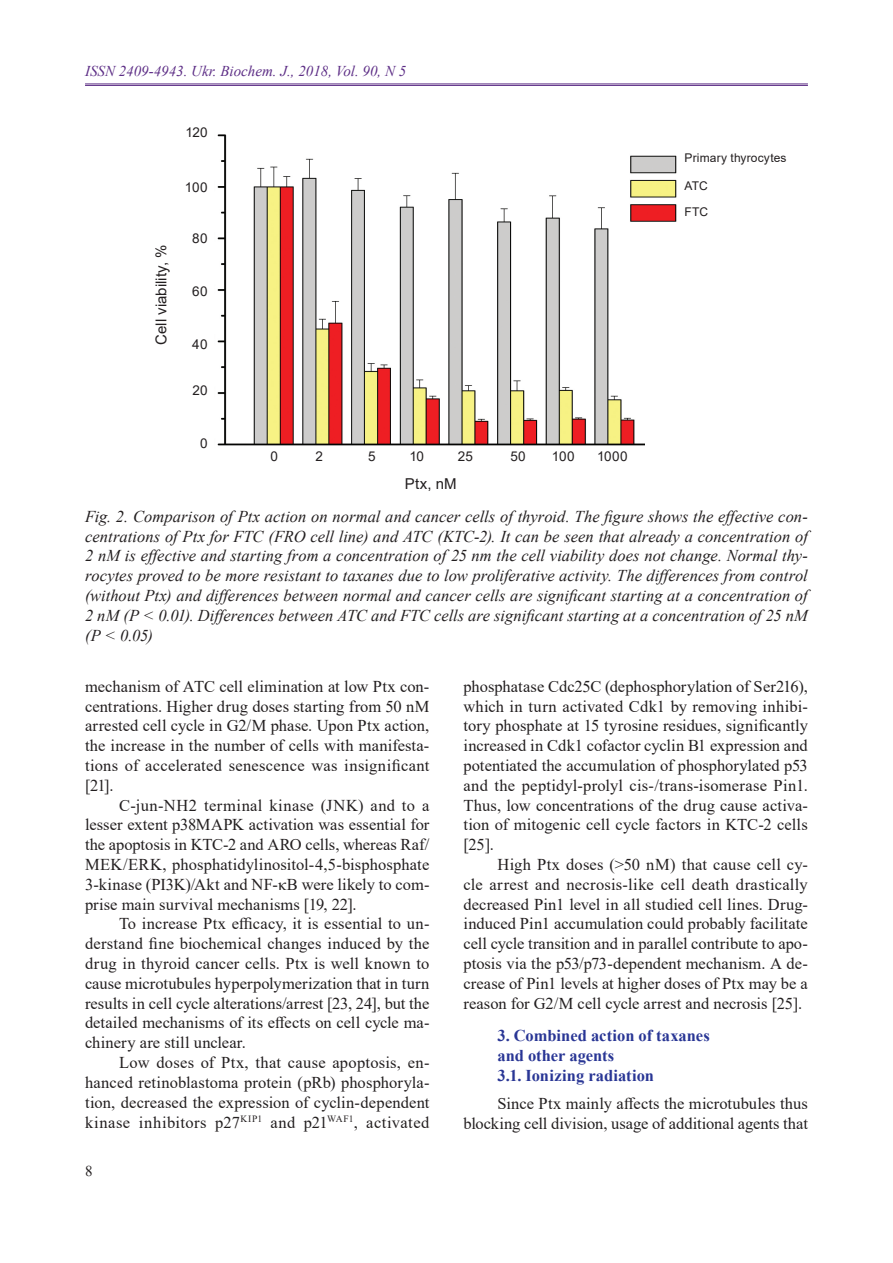
<style>
.page{position:relative;width:893px;height:1263px;background:#fff}
.page>*{position:absolute;margin:0;border:0;box-sizing:border-box;transform-origin:0 0}
.t1{font:16.5px/19.8px "Times New Roman";letter-spacing:.005em;color:#231f20;text-align:justify}
.t2{font:italic 16.5px/19.8px "Times New Roman";color:#231f20;text-align:justify}
.t3{font:700 16.5px/19.8px "Times New Roman";color:#293695}
.t4{font:italic 15px "Times New Roman";color:#5d2e86}
.t5{font:15px "Arial";letter-spacing:.005em;color:#231f20}
.t6{font:15px "Times New Roman";color:#231f20}
.t7{font:13.5px "Arial";letter-spacing:.01em;color:#231f20}
.t8{font:12px "Arial";letter-spacing:.01em;color:#231f20}
</style>
<div class="page">
<hr style="left:85px;top:84px;width:723px;height:1px;background:#5d2e86">
<hr style="left:85px;top:85px;width:723px;height:1px;background:#5d2e86">
<img style="left:217px;top:134px;width:428px;height:312px">
<div style="left:470px;top:128px;width:102px;height:44px;background:#fff"></div>
<img style="left:627px;top:153px;width:50px;height:73px">
<p class="t4" style="left:85px;top:61px;width:323px">ISSN 2409-4943. Ukr. Biochem. J., 2018, Vol. 90, N 5</p>
<p class="t7" style="left:185px;top:123px;width:24px">120</p>
<p class="t5" style="left:151px;top:345px;width:102px;rotate:-90deg">Cell viability, %</p>
<p class="t7" style="left:185px;top:178px;width:24px">100</p>
<p class="t7" style="left:192px;top:229px;width:17px">80</p>
<p class="t7" style="left:192px;top:282px;width:17px">60</p>
<p class="t7" style="left:192px;top:335px;width:17px">40</p>
<p class="t7" style="left:192px;top:381px;width:17px">20</p>
<p class="t7" style="left:200px;top:434px;width:9px">0</p>
<p class="t8" style="left:685px;top:149px;width:104px">Primary thyrocytes</p>
<p class="t8" style="left:685px;top:177px;width:25px">ATC</p>
<p class="t8" style="left:685px;top:204px;width:25px">FTC</p>
<p class="t7" style="left:271px;top:447px;width:9px">0</p>
<p class="t7" style="left:316px;top:447px;width:9px">2</p>
<p class="t7" style="left:368px;top:447px;width:9px">5</p>
<p class="t7" style="left:409px;top:447px;width:16px">10</p>
<p class="t7" style="left:458px;top:447px;width:17px">25</p>
<p class="t7" style="left:510px;top:447px;width:17px">50</p>
<p class="t7" style="left:552px;top:447px;width:24px">100</p>
<p class="t7" style="left:597px;top:447px;width:32px">1000</p>
<p class="t5" style="left:405px;top:473px;width:53px">Ptx, nM</p>
<p class="t2" style="left:85px;top:506px;width:724px">Fig. 2. Comparison of Ptx action on normal and cancer cells of thyroid. The figure shows the effective con&shy;centrations of Ptx for FTC (FRO cell line) and ATC (KTC-2). It can be seen that already a concentration of 2 nM is effective and starting from a concentration of 25 nm the cell viability does not change. Normal thy&shy;rocytes proved to be more resistant to taxanes due to low proliferative activity. The differences from control (without Ptx) and differences between normal and cancer cells are significant starting at a concentration of 2 nM (P &lt; 0.01). Differences between ATC and FTC cells are significant starting at a concentration of 25 nM (P &lt; 0.05)</p>
<p class="t1" style="left:85px;top:676px;width:346px">mechanism of ATC cell elimination at low Ptx con&shy;centrations. Higher drug doses starting from 50 nM arrested cell cycle in G2/M phase. Upon Ptx action, the increase in the number of cells with manifesta&shy;tions of accelerated senescence was insignificant [21].</p>
<p class="t1" style="left:85px;top:795px;width:346px;text-indent:34px">C-jun-NH2 terminal kinase (JNK) and to a lesser extent p38MAPK activation was essential for the apoptosis in KTC-2 and ARO cells, whereas Raf/ MEK/ERK, phosphatidylinositol-4,5-bisphosphate 3-kinase (PI3K)/Akt and NF-κB were likely to com&shy;prise main survival mechanisms [19, 22].</p>
<p class="t1" style="left:85px;top:913px;width:346px;text-indent:34px">To increase Ptx efficacy, it is essential to un&shy;derstand fine biochemical changes induced by the drug in thyroid cancer cells. Ptx is well known to cause microtubules hyperpolymerization that in turn results in cell cycle alterations/arrest [23, 24], but the detailed mechanisms of its effects on cell cycle ma&shy;chinery are still unclear.</p>
<p class="t1" style="left:85px;top:1052px;width:346px;text-indent:34px">Low doses of Ptx, that cause apoptosis, en&shy;hanced retinoblastoma protein (pRb) phosphoryla&shy;tion, decreased the expression of cyclin-dependent kinase inhibitors р27<sup>KIP1</sup> and p21<sup>WAF1</sup>, activated</p>
<p class="t6" style="left:85px;top:1160px;width:9px">8</p>
<p class="t1" style="left:463px;top:676px;width:346px">phosphatase Cdc25C (dephosphorylation of s er216), which in turn activated Cdk1 by removing inhibi&shy;tory phosphate at 15 tyrosine residues, significantly increased in Cdk1 cofactor cyclin B1 expression and potentiated the accumulation of phosphorylated p53 and the peptidyl-prolyl cis-/trans-isomerase Pin1.<br>Thus, low concentrations of the drug cause activa&shy;tion of mitogenic cell cycle factors in KTC-2 cells [25].</p>
<p class="t1" style="left:463px;top:854px;width:346px;text-indent:34px">High Ptx doses (&gt;50 nM) that cause cell cy&shy;cle arrest and necrosis-like cell death drastically decreased Pin1 level in all studied cell lines. Drug&shy;induced Pin1 accumulation could probably facilitate cell cycle transition and in parallel contribute to apo&shy;ptosis via the p53/p73-dependent mechanism. A de&shy;crease of Pin1 levels at higher doses of Ptx may be a reason for G2/M cell cycle arrest and necrosis [25].</p>
<p class="t3" style="left:497px;top:1025px;width:214px">3. Combined action of taxanes and other agents<br>3.1. Ionizing radiation</p>
<p class="t1" style="left:463px;top:1093px;width:346px;text-align:right">Since Ptx mainly affects the microtubules thus blocking cell division, usage of additional agents that</p>
</div>
